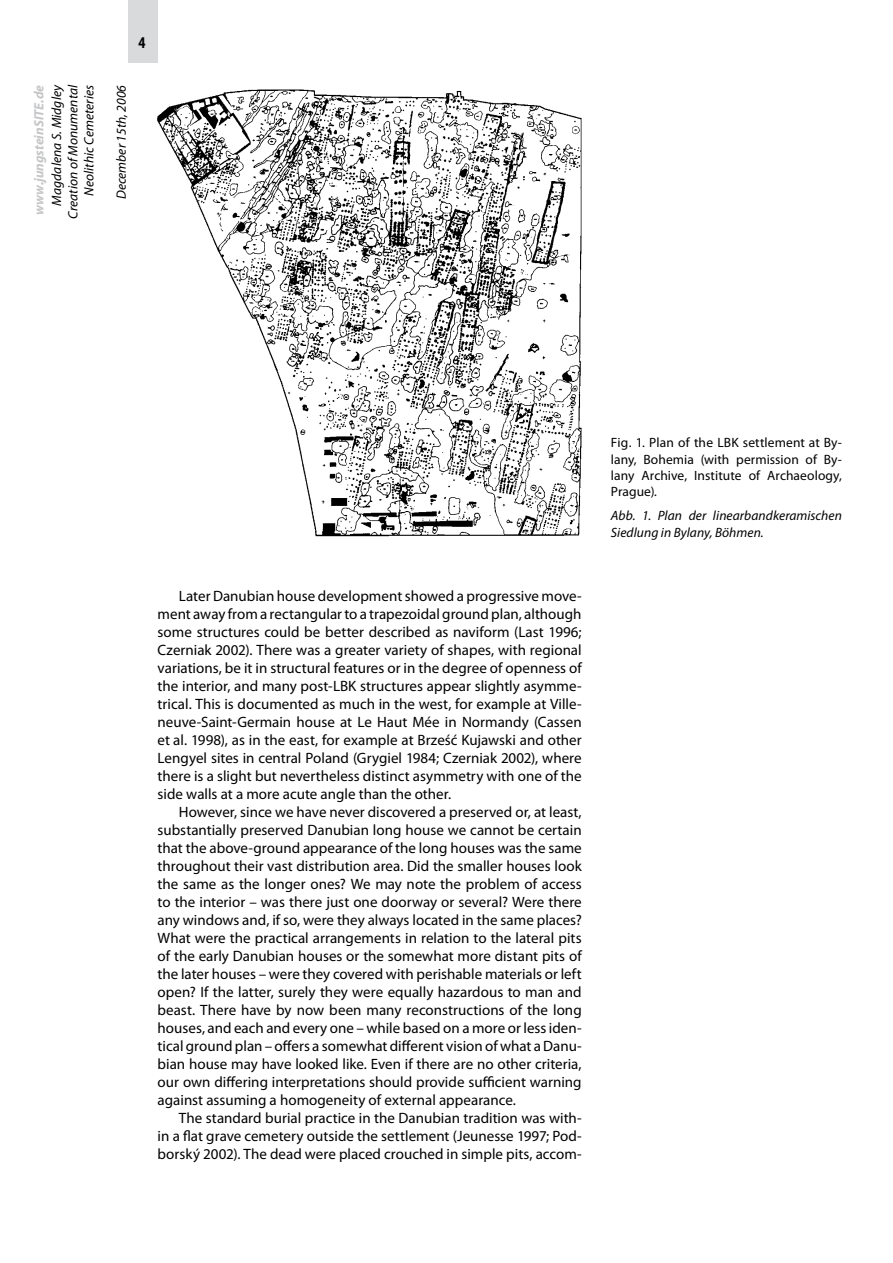
<style>
.page{position:relative;width:893px;height:1263px;background:#fff}
.page>*{position:absolute;margin:0;border:0;box-sizing:border-box;transform-origin:0 0}
.t1{font:15px/18px "Myriad Pro";color:#000;text-align:justify}
.t2{font:italic 13.5px/16.2px "Myriad Pro";letter-spacing:.005em;color:#000;text-align:right}
.t3{font:13.5px/16.2px "Myriad Pro";letter-spacing:.005em;color:#000;text-align:justify}
.t4{font:italic 700 13.5px "Myriad Pro";color:#c5c6c8}
.s1{font-style:italic}
</style>
<div class="page">
<div style="left:128px;top:0;width:30px;height:63px;background:#d9dadb"></div>
<img style="left:157px;top:89px;width:425px;height:447px">
<p class="t2" style="left:48px;top:218px;width:136px;rotate:-90deg">Magdalena S. Midgley<br>Creation of Monumental<br>Neolithic Cemeteries</p>
<p class="t2" style="left:113px;top:199px;width:116px;rotate:-90deg">December 15th, 2006</p>
<p class="t4" style="left:30px;top:215px;width:132px;rotate:-90deg">www.jungsteinSITE.de</p>
<p class="t1" style="left:158px;top:586px;width:426px;text-indent:21px">Later Danubian house development showed a progressive move&shy;ment away from a rectangular to a trapezoidal ground plan, although some structures could be better described as naviform (Last 1996; Czerniak 2002). There was a greater variety of shapes, with regional variations, be it in structural features or in the degree of openness of the interior, and many post-LBK structures appear slightly asymme&shy;trical. This is documented as much in the west, for example at Ville&shy;neuve-Saint-Germain house at Le Haut Mée in Normandy (Cassen et al. 1998), as in the east, for example at Brześć Kujawski and other Lengyel sites in central Poland (Grygiel 1984; Czerniak 2002), where there is a slight but nevertheless distinct asymmetry with one of the side walls at a more acute angle than the other.</p>
<p class="t1" style="left:158px;top:802px;width:426px;text-indent:21px">However, since we have never discovered a preserved or, at least, substantially preserved Danubian long house we cannot be certain that the above-ground appearance of the long houses was the same throughout their vast distribution area. Did the smaller houses look the same as the longer ones? We may note the problem of access to the interior – was there just one doorway or several? Were there any windows and, if so, were they always located in the same places?<br>What were the practical arrangements in relation to the lateral pits of the early Danubian houses or the somewhat more distant pits of the later houses – were they covered with perishable materials or left open? If the latter, surely they were equally hazardous to man and beast. There have by now been many reconstructions of the long houses, and each and every one – while based on a more or less iden&shy;tical ground plan – offers a somewhat different vision of what a Danu&shy;bian house may have looked like. Even if there are no other criteria, our own differing interpretations should provide sufficient warning against assuming a homogeneity of external appearance.</p>
<p class="t1" style="left:158px;top:1108px;width:426px;text-indent:21px">The standard burial practice in the Danubian tradition was with&shy;in a flat grave cemetery outside the settlement (Jeunesse 1997; Pod&shy;borský 2002). The dead were placed crouched in simple pits, accom-</p>
<p class="t3" style="left:611px;top:435px;width:233px">Fig. 1. Plan of the LBK settle-ment at By&shy;lany, Bohemia (with permission of By&shy;lany Archive, Institute of Archaeology, Prague)<span class="s1">.</span></p>
<p class="t2" style="left:611px;top:507px;width:233px;text-align:left">Abb. 1. Plan der linearbandkeramischen<br>Sied-lung in Bylany, Böhmen.</p>
</div>
